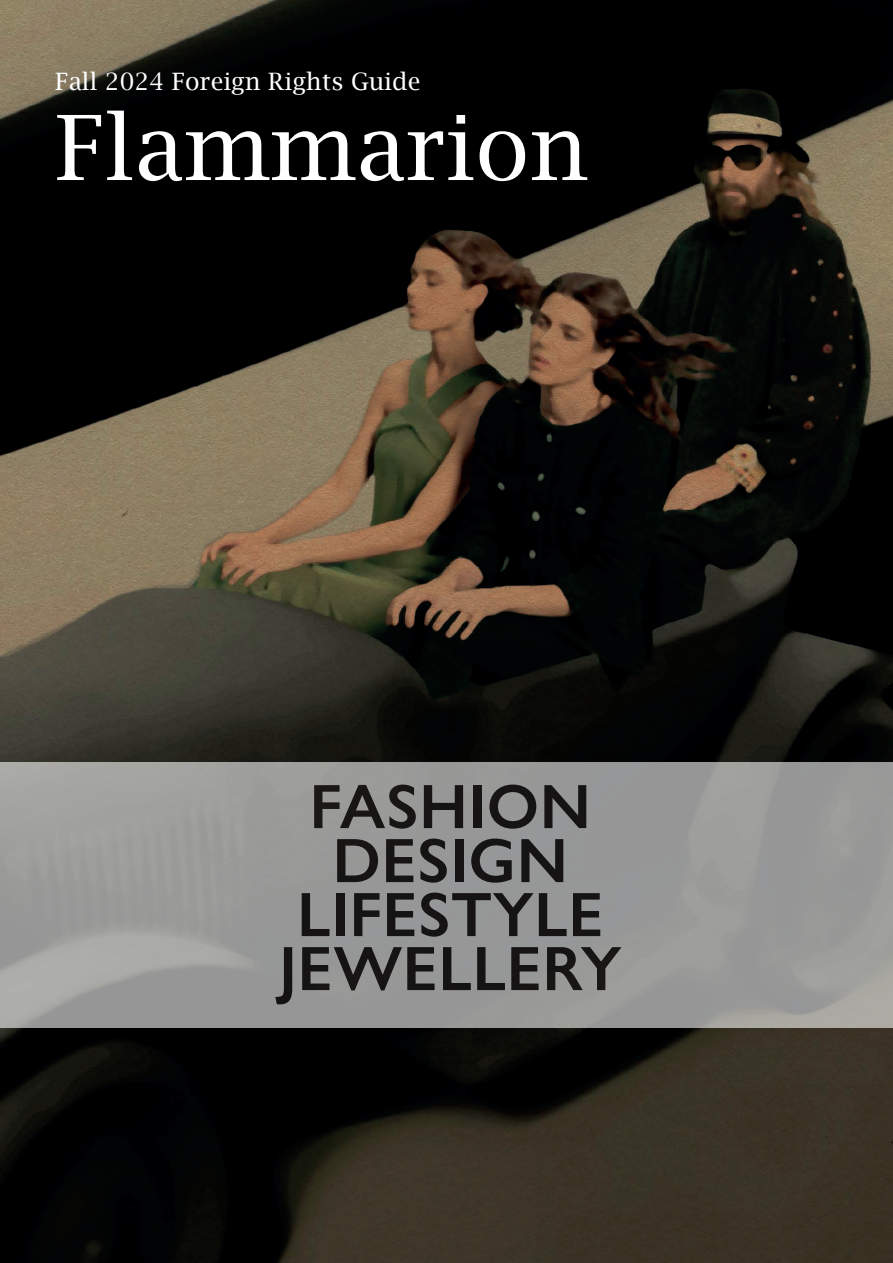
<style>
.page{position:relative;width:893px;height:1263px;background:#fff}
.page>*{position:absolute;margin:0;border:0;box-sizing:border-box;transform-origin:0 0}
.t1{font:90px "Lucida Bright";letter-spacing:.01em;color:#fff}
.t2{font:600 63px/54px "Gill Sans Nova";letter-spacing:.01em;color:#231f20;text-align:center}
.t3{font:24px "Lucida Bright";letter-spacing:.01em;color:#fff}
</style>
<div class="page">
<img style="left:0;top:0;width:893px;height:1263px">
<svg style="left:0;top:762px;width:893px;height:266px;background:#9a9a99"></svg>
<p class="t3" style="left:55px;top:68px;width:367px">Fall 2024 Foreign Rights Guide</p>
<h1 class="t1" style="left:55px;top:96px;width:533px">Flammarion</h1>
<p class="t2" style="left:279px;top:779px;width:344px">FASHION<br>DESIGN<br>LIFESTYLE<br>JEWELLERY</p>
</div>
